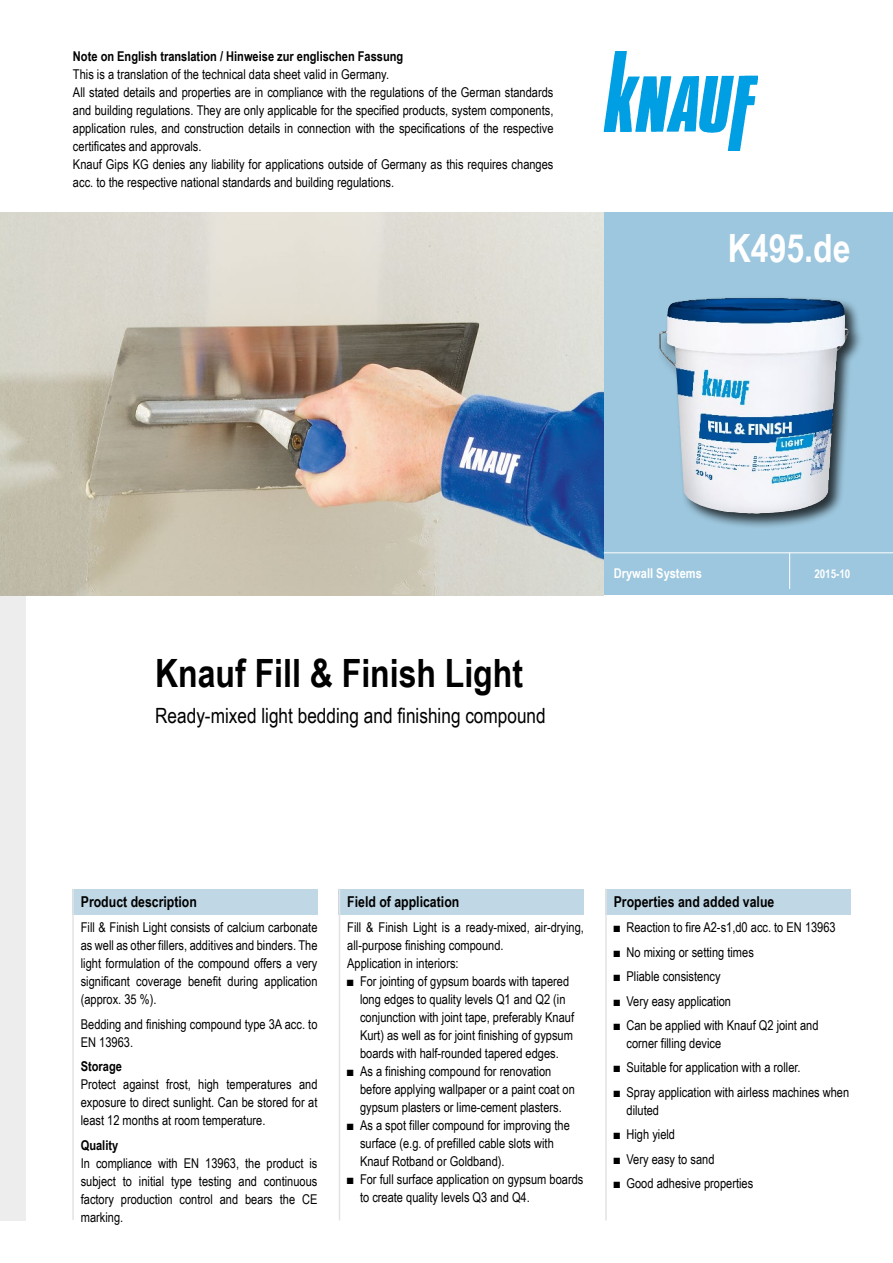
<style>
.page{position:relative;width:893px;height:1263px;background:#fff}
.page>*{position:absolute;margin:0;border:0;box-sizing:border-box;transform-origin:0 0}
.Titel_1__Zeile_TB{font:700 39px "Arial Narrow";color:#000}
.Dokumentbezeichnung{font:700 39px "Arial Narrow";color:#fff}
.Titel_2__Zeile_TB{font:21px "Arial Narrow";color:#000}
.Überschrift_Beschrei{font:700 15px "Arial Narrow";color:#000}
._01_Fließtext_dt{font:13.5px/18px "Arial Narrow";color:#000}
.Fließtext_TB{font:13.5px/18px "Arial Narrow";color:#000;text-align:justify}
._01_Fließtext_dt-2{font:700 13.5px "Arial Narrow";color:#000}
.Fließtext_Abstand_ob{font:13.5px/18px "Arial Narrow";color:#000}
.t1{font:700 13.5px "Arial Narrow";color:#fff}
.Überschrift_Fließtex{font:700 13.5px "Arial Narrow";color:#000}
.Datum_Ausgabe_TB{font:700 12px "Arial Narrow";color:#fff}
</style>
<div class="page">
<div style="left:604px;top:213px;width:289px;height:382px;background:#9dc7de"></div>
<div style="left:0;top:595px;width:26px;height:625px;background:#ededed"></div>
<img style="left:604px;top:51px;width:153px;height:100px">
<img style="left:0;top:213px;width:604px;height:382px">
<div style="left:657px;top:295px;width:207px;height:234px;background:#000;opacity:.75"></div>
<img style="left:659px;top:298px;width:191px;height:216px">
<div style="left:72px;top:889px;width:245px;height:25px;background:#c0d8e6"></div>
<div style="left:339px;top:889px;width:245px;height:25px;background:#c0d8e6"></div>
<div style="left:605px;top:889px;width:245px;height:25px;background:#c0d8e6"></div>
<hr style="left:604px;top:552px;width:289px;height:1px;background:#fff">
<hr style="left:789px;top:553px;width:1px;height:36px;background:#fff">
<hr style="left:605px;top:889px;width:2px;height:331px;background:#e3e3e3">
<hr style="left:339px;top:889px;width:1px;height:331px;background:#e3e3e3">
<hr style="left:72px;top:889px;width:2px;height:331px;background:#e3e3e3">
<p class="_01_Fließtext_dt-2" style="left:73px;top:46px;width:332px">Note on English translation / Hinweise zur englischen Fassung</p>
<p class="_01_Fließtext_dt" style="left:73px;top:64px;width:318px">This is a translation of the technical data sheet valid in Germany.</p>
<p class="_01_Fließtext_dt" style="left:73px;top:82px;width:482px;text-align:justify">All stated details and properties are in compliance with the regulations of the German standards and building regulations. They are only applicable for the specified products, system components, application rules, and construction details in connection with the specifications of the respective certificates and approvals.</p>
<p class="_01_Fließtext_dt" style="left:73px;top:154px;width:482px">Knauf Gips KG denies any liability for applications outside of Germany as this requires changes acc. to the respective national standards and building regulations.</p>
<p class="Dokumentbezeichnung" style="left:728px;top:219px;width:124px">K495.de</p>
<p class="Titel_1__Zeile_TB" style="left:155px;top:644px;width:369px">Knauf Fill &amp; Finish Light</p>
<p class="Titel_2__Zeile_TB" style="left:155px;top:700px;width:392px">Ready-mixed light bedding and finishing compound</p>
<p class="t1" style="left:614px;top:563px;width:89px">Drywall Systems</p>
<p class="Datum_Ausgabe_TB" style="left:814px;top:565px;width:38px">2015-10</p>
<p class="Überschrift_Beschrei" style="left:81px;top:890px;width:118px">Product description</p>
<p class="Überschrift_Beschrei" style="left:347px;top:890px;width:114px">Field of application</p>
<p class="Überschrift_Beschrei" style="left:614px;top:890px;width:162px">Properties and added value</p>
<p class="Fließtext_TB" style="left:347px;top:918px;width:238px">Fill &amp; Finish Light is a ready-mixed, air-drying, all-purpose finishing compound.</p>
<p class="Fließtext_TB" style="left:347px;top:954px;width:113px">Application in interiors:</p>
<p class="_01_Fließtext_dt" style="left:360px;top:972px;width:216px;text-indent:-13px">■ For jointing of gypsum boards with tapered long edges to quality levels Q1 and Q2 (in conjunction with joint tape, preferably Knauf Kurt) as well as for joint finishing of gypsum boards with half-rounded tapered edges.</p>
<p class="_01_Fließtext_dt" style="left:360px;top:1062px;width:216px;text-indent:-13px">■ As a finishing compound for renovation before applying wallpaper or a paint coat on gypsum plasters or lime-cement plasters.</p>
<p class="_01_Fließtext_dt" style="left:360px;top:1116px;width:211px;text-indent:-13px">■ As a spot filler compound for improving the surface (e.g. of prefilled cable slots with<br>Knauf Rotband or Goldband).</p>
<p class="_01_Fließtext_dt" style="left:360px;top:1170px;width:225px;text-indent:-13px">■ For full surface application on gypsum boards to create quality levels Q3 and Q4.</p>
<p class="Fließtext_TB" style="left:81px;top:918px;width:238px">Fill &amp; Finish Light consists of calcium carbonate as well as other fillers, additives and binders. The light formulation of the compound offers a very significant coverage benefit during application (approx. 35 %).</p>
<p class="Fließtext_Abstand_ob" style="left:81px;top:1014px;width:238px">Bedding and finishing compound type 3A acc. to<br>EN 13963.</p>
<p class="Überschrift_Fließtex" style="left:81px;top:1056px;width:43px">Storage</p>
<p class="Fließtext_TB" style="left:81px;top:1075px;width:238px">Protect against frost, high temperatures and exposure to direct sunlight. Can be stored for at least 12 months at room temperature.</p>
<p class="Überschrift_Fließtex" style="left:81px;top:1135px;width:39px">Quality</p>
<p class="Fließtext_TB" style="left:81px;top:1153px;width:238px">In compliance with EN 13963, the product is subject to initial type testing and continuous factory production control and bears the CE marking.</p>
<p class="_01_Fließtext_dt" style="left:614px;top:918px;width:224px">■ Reaction to fire A2-s1,d0 acc. to EN 13963</p>
<p class="_01_Fließtext_dt" style="left:614px;top:942px;width:142px">■ No mixing or setting times</p>
<p class="_01_Fließtext_dt" style="left:614px;top:967px;width:108px">■ Pliable consistency</p>
<p class="_01_Fließtext_dt" style="left:614px;top:991px;width:119px">■ Very easy application</p>
<p class="_01_Fließtext_dt" style="left:626px;top:1016px;width:194px;text-indent:-13px">■ Can be applied with Knauf Q2 joint and corner filling device</p>
<p class="_01_Fließtext_dt" style="left:614px;top:1058px;width:188px">■ Suitable for application with a roller.</p>
<p class="_01_Fließtext_dt" style="left:626px;top:1082px;width:224px;text-indent:-13px">■ Spray application with airless machines when diluted</p>
<p class="_01_Fließtext_dt" style="left:614px;top:1125px;width:63px">■ High yield</p>
<p class="_01_Fließtext_dt" style="left:614px;top:1149px;width:102px">■ Very easy to sand</p>
<p class="_01_Fließtext_dt" style="left:614px;top:1173px;width:141px">■ Good adhesive properties</p>
</div>
